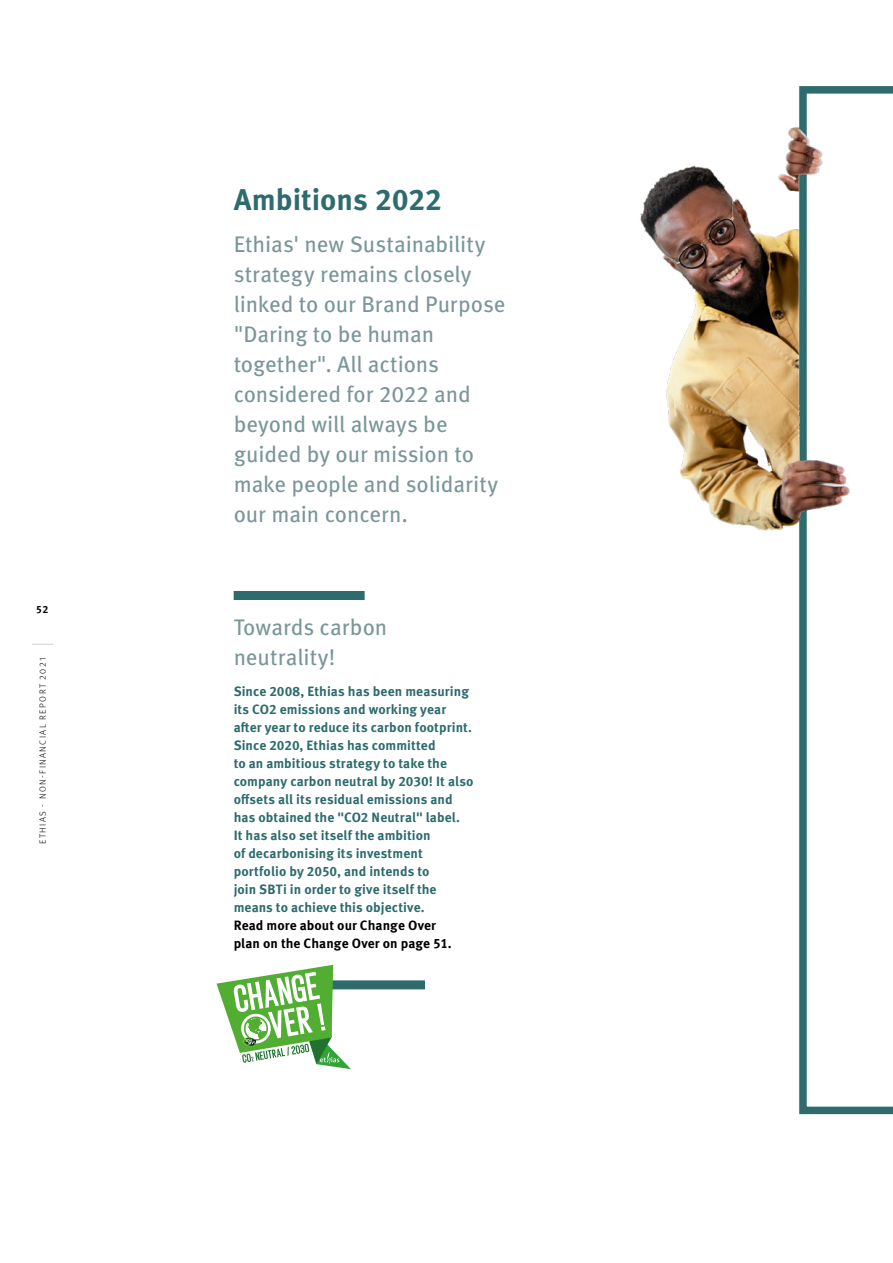
<style>
.page{position:relative;width:893px;height:1263px;background:#fff}
.page>*{position:absolute;margin:0;border:0;box-sizing:border-box;transform-origin:0 0}
.t1{font:700 30px "Meta Pro";color:#2d6b6d}
.t2{font:22.5px/30px "Meta Pro";letter-spacing:-.005em;color:#7a9699}
.t3{font:700 13.5px/18px "Meta Pro";letter-spacing:.005em;color:#2d6b6d}
.t4{font:700 13.5px/18px "Meta Pro";letter-spacing:.005em;color:#000}
.t5{font:700 10.5px "Meta Pro";color:#000}
.t6{font:300 9px "Meta Pro";letter-spacing:.16em;color:#000}
</style>
<div class="page">
<svg style="left:32px;top:644px;width:21px;height:1px"></svg>
<div style="left:234px;top:591px;width:131px;height:9px;background:#2d6b6d"></div>
<div style="left:294px;top:980px;width:131px;height:9px;background:#2d6b6d"></div>
<svg style="left:217px;top:965px;width:134px;height:104px"></svg>
<svg style="left:799px;top:86px;width:94px;height:1028px"></svg>
<img style="left:640px;top:108px;width:220px;height:432px">
<p class="t5" style="left:37px;top:601px;width:13px">52</p>
<p class="t6" style="left:36px;top:844px;width:188px;rotate:-90deg">ETHIAS - NON-FINANCIAL REPORT 2021</p>
<h1 class="t1" style="left:234px;top:176px;width:210px">Ambitions 2022</h1>
<p class="t2" style="left:234px;top:228px;width:273px">Ethias' new Sustainability strategy remains closely linked to our Brand Purpose "Daring to be human together". All actions considered for 2022 and beyond will always be guided by our mission to make people and solidarity our main concern.</p>
<h2 class="t2" style="left:234px;top:611px;width:155px">Towards carbon neutrality!</h2>
<p class="t3" style="left:234px;top:681px;width:241px">Since 2008, Ethias has been measuring its CO2 emissions and working year after year to reduce its carbon footprint.<br>Since 2020, Ethias has committed<br>to an ambitious strategy to take the company carbon neutral by 2030! It also offsets all its residual emissions and has obtained the "CO2 Neutral" label.<br>It has also set itself the ambition<br>of decarbonising its investment portfolio by 2050, and intends to<br>join SBTi in order to give itself the means to achieve this objective.</p>
<p class="t4" style="left:234px;top:915px;width:220px">Read more about our Change Over plan on the Change Over on page 51.</p>
</div>
